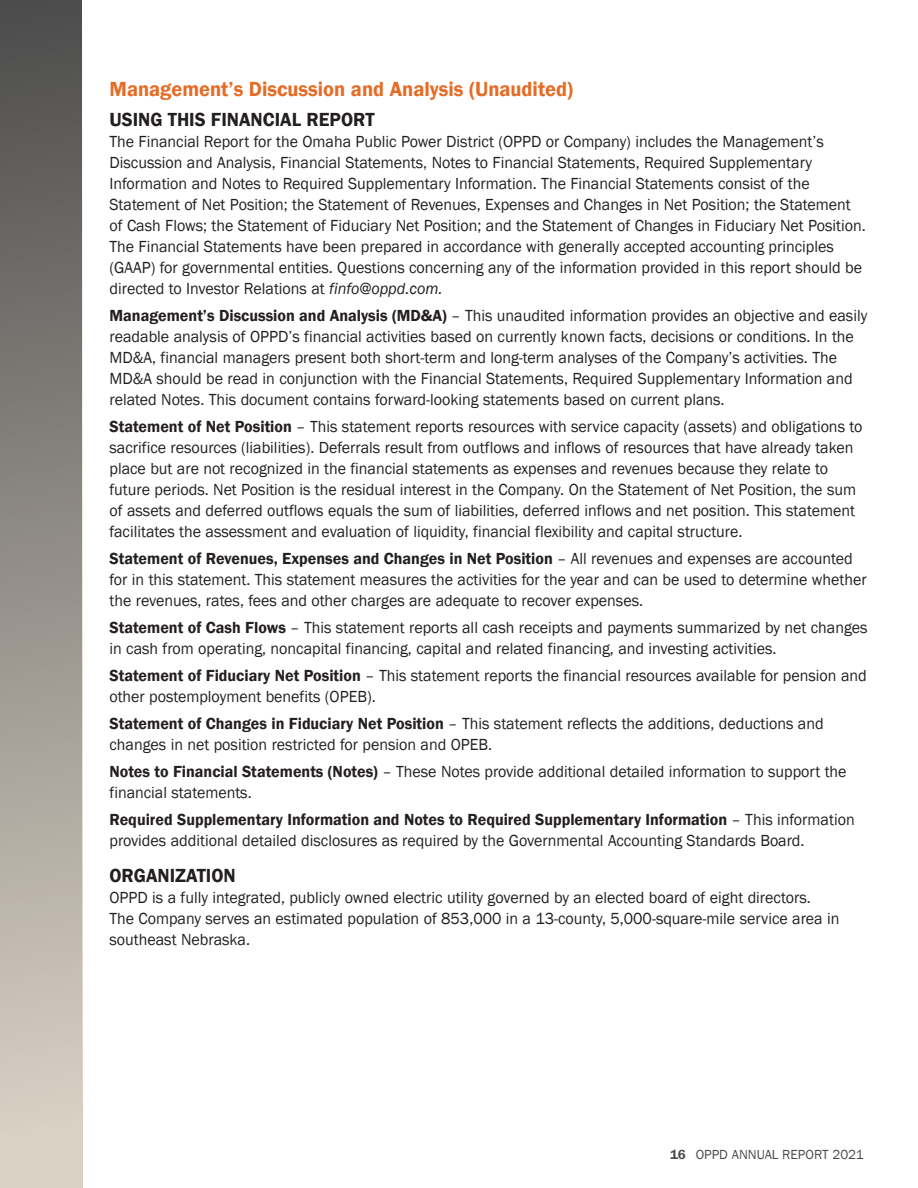
<style>
.page{position:relative;width:918px;height:1188px;background:#fff}
.page>*{position:absolute;margin:0;border:0;box-sizing:border-box;transform-origin:0 0}
.t1{font:600 21px "Franklin Gothic";color:#e56c25}
.t2{font:600 19.5px "Franklin Gothic";color:#231f20}
.t3{font:16.5px/21px "Franklin Gothic";color:#231f20}
.t4{font:13.5px "Franklin Gothic";color:#4a4b4b}
.s1{font-style:italic}
.s2{font-weight:600}
</style>
<div class="page">
<div style="left:0;top:0;width:82px;height:1188px;background:linear-gradient(to bottom,#4c4c4c,#e0d7ca)"></div>
<p class="t1" style="left:110px;top:76px;width:465px">Management’s Discussion and Analysis (Unaudited)</p>
<p class="t2" style="left:109px;top:107px;width:267px">USING THIS FINANCIAL REPORT</p>
<p class="t3" style="left:110px;top:131px;width:758px">The Financial Report for the Omaha Public Power District (OPPD or Company) includes the Management’s Discussion and Analysis, Financial Statements, Notes to Financial Statements, Required Supplementary Information and Notes to Required Supplementary Information. The Financial Statements consist of the Statement of Net Position; the Statement of Revenues, Expenses and Changes in Net Position; the Statement of Cash Flows; the Statement of Fiduciary Net Position; and the Statement of Changes in Fiduciary Net Position.<br>The Financial Statements have been prepared in accordance with generally accepted accounting principles (GAAP) for governmental entities. Questions concerning any of the information provided in this report should be directed to Investor Relations at <span class="s1">finfo@oppd.com.</span></p>
<p class="t3" style="left:110px;top:305px;width:759px"><span class="s2">Management’s Discussion and Analysis (MD&amp;A)</span> – This unaudited information provides an objective and easily readable analysis of OPPD’s financial activities based on currently known facts, decisions or conditions. In the MD&amp;A, financial managers present both short-term and long-term analyses of the Company’s activities. The MD&amp;A should be read in conjunction with the Financial Statements, Required Supplementary Information and related Notes. This document contains forward-looking statements based on current plans.</p>
<p class="t3" style="left:110px;top:416px;width:754px"><span class="s2">Statement of Net Position</span> – This statement reports resources with service capacity (assets) and obligations to sacrifice resources (liabilities). Deferrals result from outflows and inflows of resources that have already taken place but are not recognized in the financial statements as expenses and revenues because they relate to future periods. Net Position is the residual interest in the Company. On the Statement of Net Position, the sum of assets and deferred outflows equals the sum of liabilities, deferred inflows and net position. This statement facilitates the assessment and evaluation of liquidity, financial flexibility and capital structure.</p>
<p class="t3" style="left:110px;top:548px;width:759px"><span class="s2">Statement of Revenues, Expenses and Changes in Net Position</span> <span class="s1">–</span> All revenues and expenses are accounted for in this statement. This statement measures the activities for the year and can be used to determine whether the revenues, rates, fees and other charges are adequate to recover expenses.</p>
<p class="t3" style="left:110px;top:617px;width:760px"><span class="s2">Statement of Cash Flows</span> – This statement reports all cash receipts and payments summarized by net changes in cash from operating, noncapital financing, capital and related financing, and investing activities.</p>
<p class="t3" style="left:110px;top:665px;width:759px"><span class="s2">Statement of Fiduciary Net Position</span> – This statement reports the financial resources available for pension and other postemployment benefits (OPEB).</p>
<p class="t3" style="left:110px;top:713px;width:716px"><span class="s2">Statement of Changes in Fiduciary Net Position</span> – This statement reflects the additions, deductions and changes in net position restricted for pension and OPEB.</p>
<p class="t3" style="left:110px;top:761px;width:739px"><span class="s2">Notes to Financial Statements (Notes)</span> – These Notes provide additional detailed information to support the financial statements.</p>
<p class="t3" style="left:110px;top:809px;width:747px"><span class="s2">Required Supplementary Information and Notes to Required Supplementary Information</span> – This information provides additional detailed disclosures as required by the Governmental Accounting Standards Board.</p>
<p class="t2" style="left:110px;top:863px;width:128px">ORGANIZATION</p>
<p class="t3" style="left:110px;top:887px;width:732px">OPPD is a fully integrated, publicly owned electric utility governed by an elected board of eight directors.<br>The Company serves an estimated population of 853,000 in a 13-county, 5,000-square-mile service area in southeast Nebraska.</p>
<p class="t4" style="left:670px;top:1146px;width:195px"><span class="s2">16</span> OPPD ANNUAL REPORT 2021</p>
</div>
